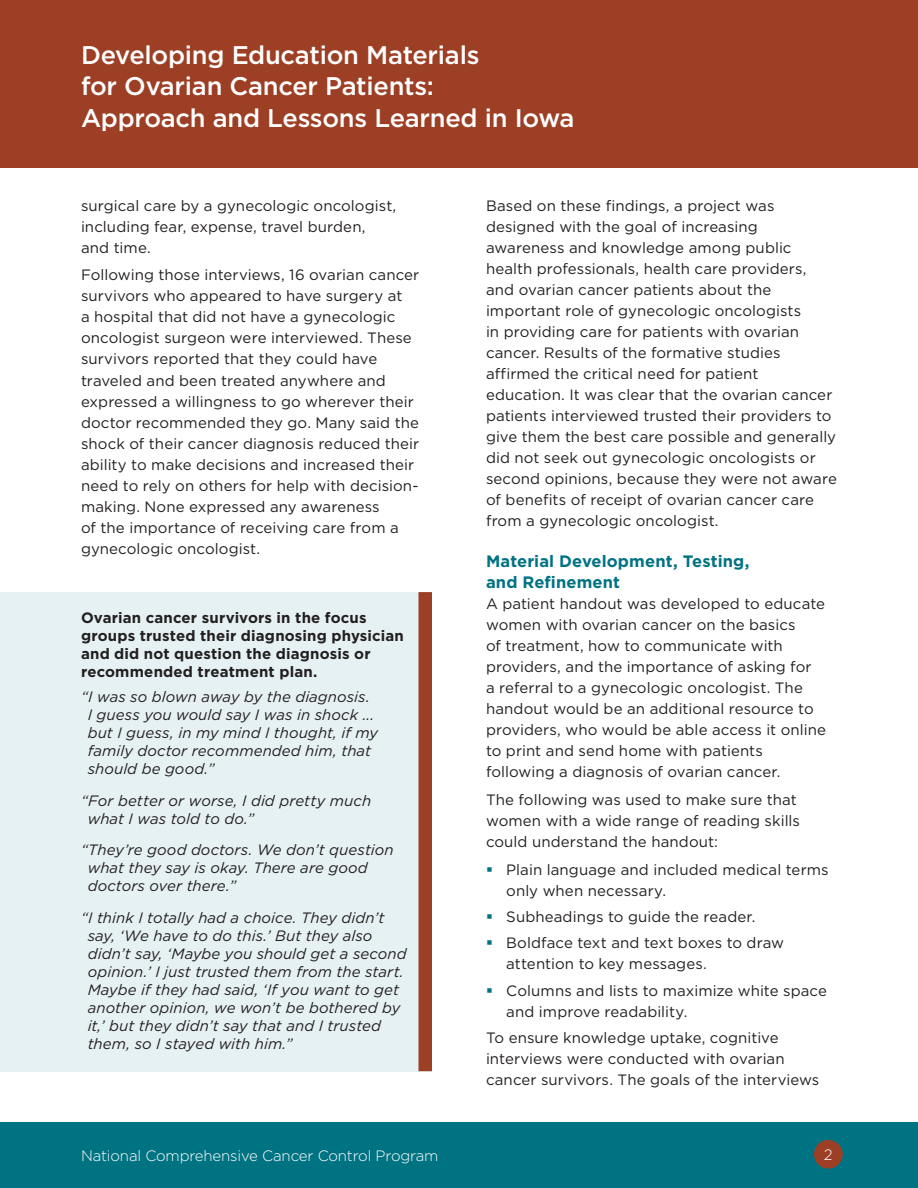
<style>
.page{position:relative;width:918px;height:1188px;background:#fff}
.page>*{position:absolute;margin:0;border:0;box-sizing:border-box;transform-origin:0 0}
.t1{font:500 25.5px/31.5px "Gotham";letter-spacing:-.01em;color:#fff}
.t2{font:700 16.5px/21px "Gotham";letter-spacing:.005em;color:#007383}
.t3{font:15px/21px "Gotham";letter-spacing:.005em;color:#231f20}
.t4{font:italic 15px/18px "Gotham";letter-spacing:.005em;color:#231f20}
.t5{font:700 15px/18px "Gotham";letter-spacing:.01em;color:#231f20}
.t6{font:300 15px "Gotham";letter-spacing:-.01em;color:#fff}
</style>
<div class="page">
<div style="left:0;top:0;width:918px;height:168px;background:#9d3f25"></div>
<div style="left:0;top:1122px;width:918px;height:66px;background:#007383"></div>
<div style="left:814px;top:1140px;width:29px;height:29px;background:#9d3f25;border-radius:50%"></div>
<div style="left:0;top:592px;width:432px;height:479px;background:#e6f1f3"></div>
<div style="left:418px;top:592px;width:14px;height:479px;background:#9d3f25"></div>
<h1 class="t1" style="left:81px;top:39px;width:495px">Developing Education Materials<br>for Ovarian Cancer Patients:<br>Approach and Lessons Learned in Iowa</h1>
<p class="t3" style="left:81px;top:195px;width:317px">surgical care by a gynecologic oncologist, including fear, expense, travel burden, and time.</p>
<p class="t3" style="left:81px;top:264px;width:340px">Following those interviews, 16 ovarian cancer survivors who appeared to have surgery at<br>a hospital that did not have a gynecologic oncologist surgeon were interviewed. These survivors reported that they could have traveled and been treated anywhere and expressed a willingness to go wherever their doctor recommended they go. Many said the shock of their cancer diagnosis reduced their ability to make decisions and increased their need to rely on others for help with decision&shy;making. None expressed any awareness<br>of the importance of receiving care from a gynecologic oncologist.</p>
<p class="t5" style="left:81px;top:609px;width:324px">Ovarian cancer survivors in the focus groups trusted their diagnosing physician and did not question the diagnosis or recommended treatment plan.</p>
<p class="t4" style="left:88px;top:688px;width:292px;text-indent:-7px">“I was so blown away by the diagnosis.<br>I guess you would say I was in shock ... but I guess, in my mind I thought, if my family doctor recommended him, that should be good.”</p>
<p class="t4" style="left:88px;top:791px;width:285px;text-indent:-7px">“For better or worse, I did pretty much what I was told to do.”</p>
<p class="t4" style="left:88px;top:841px;width:307px;text-indent:-7px">“They’re good doctors. We don’t question what they say is okay. There are good doctors over there.”</p>
<p class="t4" style="left:88px;top:908px;width:321px;text-indent:-7px">“I think I totally had a choice. They didn’t say, ‘We have to do this.’ But they also didn’t say, ‘Maybe you should get a second opinion.’ I just trusted them from the start.<br>Maybe if they had said, ‘If you want to get another opinion, we won’t be bothered by it,’ but they didn’t say that and I trusted them, so I stayed with him.”</p>
<p class="t6" style="left:81px;top:1147px;width:359px">National Comprehensive Cancer Control Program</p>
<p class="t3" style="left:486px;top:195px;width:352px">Based on these findings, a project was designed with the goal of increasing awareness and knowledge among public health professionals, health care providers, and ovarian cancer patients about the important role of gynecologic oncologists<br>in providing care for patients with ovarian cancer. Results of the formative studies affirmed the critical need for patient education. It was clear that the ovarian cancer patients interviewed trusted their providers to give them the best care possible and generally did not seek out gynecologic oncologists or second opinions, because they were not aware of benefits of receipt of ovarian cancer care from a gynecologic oncologist.</p>
<h2 class="t2" style="left:486px;top:550px;width:265px">Material Development, Testing, and Refinement</h2>
<p class="t3" style="left:486px;top:593px;width:342px">A patient handout was developed to educate women with ovarian cancer on the basics<br>of treatment, how to communicate with providers, and the importance of asking for<br>a referral to a gynecologic oncologist. The handout would be an additional resource to providers, who would be able access it online to print and send home with patients following a diagnosis of ovarian cancer.</p>
<p class="t3" style="left:486px;top:789px;width:316px">The following was used to make sure that women with a wide range of reading skills could understand the handout:</p>
<p class="t3" style="left:506px;top:858px;width:324px">Plain language and included medical terms only when necessary.</p>
<p class="t3" style="left:506px;top:906px;width:251px">Subheadings to guide the reader.</p>
<p class="t3" style="left:506px;top:932px;width:279px">Boldface text and text boxes to draw attention to key messages.</p>
<p class="t3" style="left:506px;top:980px;width:322px">Columns and lists to maximize white space and improve readability.</p>
<p class="t3" style="left:486px;top:1027px;width:335px">To ensure knowledge uptake, cognitive interviews were conducted with ovarian cancer survivors. The goals of the interviews</p>
<p class="t6" style="left:824px;top:1145px;width:10px">2</p>
</div>
